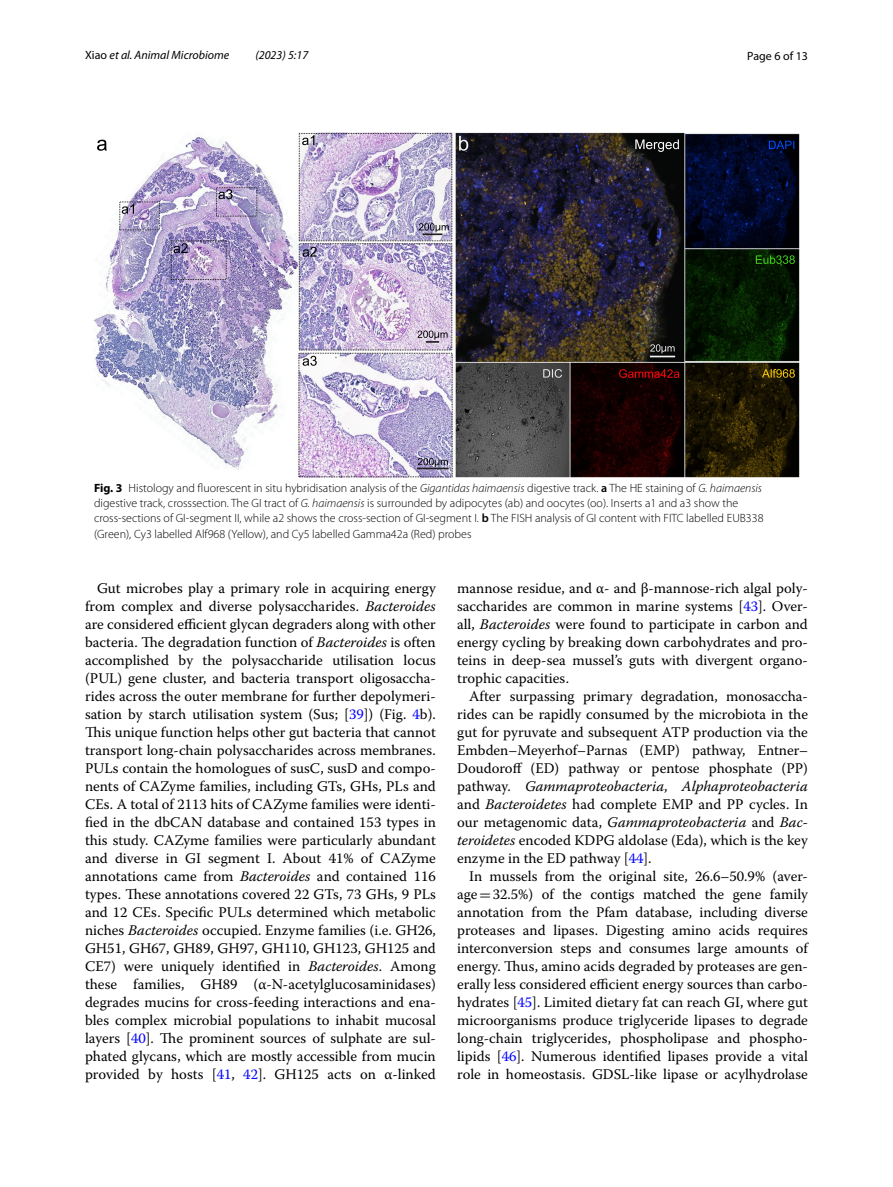
<style>
.page{position:relative;width:893px;height:1187px;background:#fff}
.page>*{position:absolute;margin:0;border:0;box-sizing:border-box;transform-origin:0 0}
.t1{font:14.7px/18px "Warnock Pro";color:#000;text-align:justify}
.t2{font:300 12px/15px "Myriad Pro";color:#000}
.t3{font:italic 12px "Myriad Pro";color:#000}
.t4{font:12px "Myriad Pro";color:#000}
.s1{font-style:normal}
.s2{font-weight:700}
.s3{font-style:italic}
.s4{font-weight:600}
.s5{color:#00f}
.s6{font-family:"MTSY"}
</style>
<div class="page">
<img style="left:93px;top:133px;width:707px;height:344px">
<hr style="left:650px;top:355px;width:25px;height:2px;background:#f1f2f2">
<hr style="left:422px;top:233px;width:20px;height:2px;background:#231f20">
<hr style="left:417px;top:467px;width:32px;height:2px;background:#231f20">
<svg style="left:650px;top:344px;width:25px;height:9px"></svg>
<svg style="left:97px;top:140px;width:10px;height:11px"></svg>
<img style="left:119px;top:187px;width:139px;height:93px">
<svg style="left:302px;top:135px;width:12px;height:10px"></svg>
<svg style="left:303px;top:247px;width:14px;height:10px"></svg>
<svg style="left:303px;top:356px;width:14px;height:10px"></svg>
<svg style="left:635px;top:139px;width:44px;height:13px"></svg>
<svg style="left:769px;top:141px;width:25px;height:8px"></svg>
<svg style="left:756px;top:255px;width:39px;height:9px"></svg>
<svg style="left:762px;top:369px;width:33px;height:9px"></svg>
<svg style="left:619px;top:369px;width:60px;height:9px"></svg>
<svg style="left:543px;top:369px;width:19px;height:9px"></svg>
<svg style="left:419px;top:223px;width:30px;height:9px"></svg>
<svg style="left:417px;top:330px;width:31px;height:13px"></svg>
<svg style="left:418px;top:458px;width:30px;height:9px"></svg>
<svg style="left:459px;top:136px;width:9px;height:15px"></svg>
<p class="t3" style="left:85px;top:48px;width:146px"><span class="s1">Xiao</span> et al. Animal Microbiome</p>
<p class="t3" style="left:255px;top:48px;width:54px">(2023) 5:17</p>
<p class="t4" style="left:747px;top:48px;width:62px">Page 6 of 13</p>
<p class="t2" style="left:94px;top:481px;width:671px"><span class="s2">Fig. 3</span> Histology and fluorescent in situ hybridisation analysis of the <span class="s3">Gigantidas haimaensis</span> digestive track. <span class="s4">a</span> The HE staining of <span class="s3">G. haimaensis </span>digestive track, crosssection. The GI tract of <span class="s3">G. haimaensis</span> is surrounded by adipocytes (ab) and oocytes (oo). Inserts a1 and a3 show the cross-sections of GI-segment II, while a2 shows the cross-section of GI-segment I. <span class="s4">b</span> The FISH analysis of GI content with FITC labelled EUB338 (Green), Cy3 labelled Alf968 (Yellow), and Cy5 labelled Gamma42a (Red) probes</p>
<p class="t1" style="left:85px;top:578px;width:352px;text-indent:12px">Gut microbes play a primary role in acquiring energy from complex and diverse polysaccharides. <span class="s3">Bacteroides </span>are considered efficient glycan degraders along with other bacteria. The degradation function of <span class="s3">Bacteroides</span> is often accomplished by the polysaccharide utilisation locus (PUL) gene cluster, and bacteria transport oligosaccha&shy;rides across the outer membrane for further depolymeri&shy;sation by starch utilisation system (Sus; [<span class="s5">39</span>]) (Fig. <span class="s5">4</span>b).<br>This unique function helps other gut bacteria that cannot transport long-chain polysaccharides across membranes.<br>PULs contain the homologues of susC, susD and compo&shy;nents of CAZyme families, including GTs, GHs, PLs and CEs. A total of 2113 hits of CAZyme families were identi&shy;fied in the dbCAN database and contained 153 types in this study. CAZyme families were particularly abundant and diverse in GI segment I. About 41% of CAZyme annotations came from <span class="s3">Bacteroides</span> and contained 116 types. These annotations covered 22 GTs, 73 GHs, 9 PLs and 12 CEs. Specific PULs determined which metabolic niches <span class="s3">Bacteroides</span> occupied. Enzyme families (i.e. GH26, GH51, GH67, GH89, GH97, GH110, GH123, GH125 and CE7) were uniquely identified in <span class="s3">Bacteroides</span>. Among these families, GH89 (α-N-acetylglucosaminidases) degrades mucins for cross-feeding interactions and ena&shy;bles complex microbial populations to inhabit mucosal layers [<span class="s5">40</span>]. The prominent sources of sulphate are sul&shy;phated glycans, which are mostly accessible from mucin provided by hosts [<span class="s5">41</span>, <span class="s5">42</span>]. GH125 acts on α-linked</p>
<p class="t1" style="left:457px;top:578px;width:352px">mannose residue, and α- and β-mannose-rich algal poly&shy;saccharides are common in marine systems [<span class="s5">43</span>]. Over&shy;all, <span class="s3">Bacteroides</span> were found to participate in carbon and energy cycling by breaking down carbohydrates and pro&shy;teins in deep-sea mussel’s guts with divergent organo&shy;trophic capacities.</p>
<p class="t1" style="left:457px;top:686px;width:352px;text-indent:12px">After surpassing primary degradation, monosaccha&shy;rides can be rapidly consumed by the microbiota in the gut for pyruvate and subsequent ATP production via the Embden–Meyerhof–Parnas (EMP) pathway, Entner– Doudoroff (ED) pathway or pentose phosphate (PP) pathway. <span class="s3">Gammaproteobacteria</span>, <span class="s3">Alphaproteobacteria </span>and <span class="s3">Bacteroidetes</span> had complete EMP and PP cycles. In our metagenomic data, <span class="s3">Gammaproteobacteria</span> and <span class="s3">Bac&shy;teroidetes</span> encoded KDPG aldolase (Eda), which is the key enzyme in the ED pathway [<span class="s5">44</span>].</p>
<p class="t1" style="left:457px;top:866px;width:352px;text-indent:12px">In mussels from the original site, 26.6–50.9% (aver&shy;age<span class="s6">=</span>32.5%) of the contigs matched the gene family annotation from the Pfam database, including diverse proteases and lipases. Digesting amino acids requires interconversion steps and consumes large amounts of energy. Thus, amino acids degraded by proteases are gen&shy;erally less considered efficient energy sources than carbo&shy;hydrates [<span class="s5">45</span>]. Limited dietary fat can reach GI, where gut microorganisms produce triglyceride lipases to degrade long-chain triglycerides, phospholipase and phospho&shy;lipids [<span class="s5">46</span>]. Numerous identified lipases provide a vital role in homeostasis. GDSL-like lipase or acylhydrolase</p>
</div>
